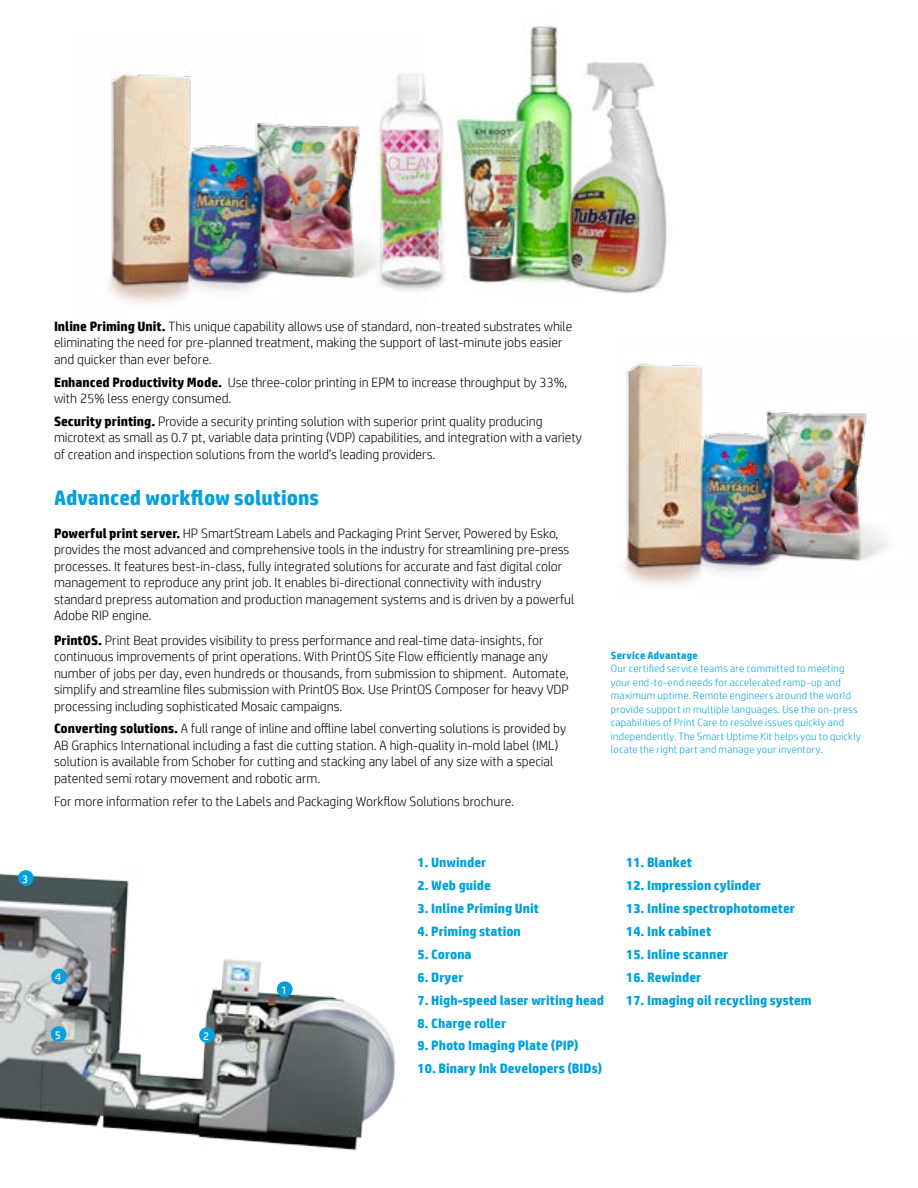
<style>
.page{position:relative;width:918px;height:1188px;background:#fff}
.page>*{position:absolute;margin:0;border:0;box-sizing:border-box;transform-origin:0 0}
.t1{font:700 21px "HP Simplified";color:#00a1dd}
.t2{font:300 13.5px/16.5px "HP Simplified";color:#000}
.t3{font:700 13.5px "HP Simplified";color:#00a1dd}
.t4{font:11.25px "HP Simplified";color:#fff}
.t5{font:300 10.5px/13.5px "HP Simplified";letter-spacing:.025em;color:#00a1dd}
.t6{font:700 10.5px "HP Simplified";letter-spacing:.025em;color:#00a1dd}
.s1{font-weight:700}
</style>
<div class="page">
<img style="left:427px;top:104px;width:19px;height:186px">
<img style="left:455px;top:24px;width:212px;height:270px">
<img style="left:109px;top:73px;width:318px;height:231px">
<img style="left:0;top:870px;width:395px;height:281px">
<div style="left:277px;top:981px;width:16px;height:16px;background:#00a1dd;border-radius:50%"></div>
<div style="left:199px;top:1027px;width:16px;height:16px;background:#00a1dd;border-radius:50%"></div>
<div style="left:18px;top:870px;width:16px;height:16px;background:#00a1dd;border-radius:50%"></div>
<div style="left:51px;top:969px;width:16px;height:15px;background:#00a1dd;border-radius:50%"></div>
<div style="left:51px;top:1026px;width:15px;height:16px;background:#00a1dd;border-radius:50%"></div>
<img style="left:624px;top:364px;width:264px;height:221px">
<p class="t4" style="left:22px;top:872px;width:8px">3</p>
<p class="t2" style="left:54px;top:318px;width:520px"><span class="s1">Inline Priming Unit.</span> This unique capability allows use of standard, non-treated substrates while eliminating the need for pre-planned treatment, making the support of last-minute jobs easier and quicker than ever before.</p>
<p class="t2" style="left:54px;top:374px;width:515px"><span class="s1">Enhanced Productivity Mode.</span> Use three-color printing in EPM to increase throughput by 33%, with 25% less energy consumed.</p>
<p class="t2" style="left:54px;top:413px;width:529px"><span class="s1">Security printing.</span> Provide a security printing solution with superior print quality producing microtext as small as 0.7 pt, variable data printing (VDP) capabilities, and integration with a variety of creation and inspection solutions from the world’s leading providers.</p>
<h1 class="t1" style="left:54px;top:485px;width:267px">Advanced workflow solutions</h1>
<p class="t2" style="left:54px;top:525px;width:522px"><span class="s1">Powerful print server.</span> HP SmartStream Labels and Packaging Print Server, Powered by Esko, provides the most advanced and comprehensive tools in the industry for streamlining pre-press processes. It features best-in-class, fully integrated solutions for accurate and fast digital color management to reproduce any print job. It enables bi-directional connectivity with industry standard prepress automation and production management systems and is driven by a powerful Adobe RIP engine.</p>
<p class="t2" style="left:54px;top:632px;width:516px"><span class="s1">PrintOS.</span> Print Beat provides visibility to press performance and real-time data-insights, for continuous improvements of print operations. With PrintOS Site Flow efficiently manage any number of jobs per day, even hundreds or thousands, from submission to shipment. Automate, simplify and streamline files submission with PrintOS Box. Use PrintOS Composer for heavy VDP processing including sophisticated Mosaic campaigns.</p>
<p class="t2" style="left:54px;top:720px;width:514px"><span class="s1">Converting solutions.</span> A full range of inline and offline label converting solutions is provided by AB Graphics International including a fast die cutting station. A high-quality in-mold label (IML) solution is available from Schober for cutting and stacking any label of any size with a special patented semi rotary movement and robotic arm.</p>
<p class="t2" style="left:54px;top:793px;width:462px">For more information refer to the Labels and Packaging Workflow Solutions brochure.</p>
<p class="t6" style="left:611px;top:649px;width:89px">Service Advantage</p>
<p class="t5" style="left:611px;top:662px;width:251px">Our certified service teams are committed to meeting your end-to-end needs for accelerated ramp-up and maximum uptime. Remote engineers around the world provide support in multiple languages. Use the on-press capabilities of Print Care to resolve issues quickly and independently. The Smart Uptime Kit helps you to quickly locate the right part and manage your inventory.</p>
<p class="t4" style="left:55px;top:971px;width:8px">4</p>
<p class="t4" style="left:55px;top:1028px;width:8px">5</p>
<p class="t4" style="left:203px;top:1029px;width:8px">2</p>
<p class="t4" style="left:281px;top:983px;width:8px">1</p>
<p class="t3" style="left:418px;top:855px;width:70px">1. Unwinder</p>
<p class="t3" style="left:418px;top:878px;width:75px">2. Web guide</p>
<p class="t3" style="left:418px;top:900px;width:123px">3. Inline Priming Unit</p>
<p class="t3" style="left:418px;top:923px;width:105px">4. Priming station</p>
<p class="t3" style="left:418px;top:946px;width:56px">5. Corona</p>
<p class="t3" style="left:418px;top:969px;width:48px">6. Dryer</p>
<p class="t3" style="left:418px;top:992px;width:188px">7. High-speed laser writing head</p>
<p class="t3" style="left:418px;top:1015px;width:90px">8. Charge roller</p>
<p class="t3" style="left:418px;top:1038px;width:163px">9. Photo Imaging Plate (PIP)</p>
<p class="t3" style="left:418px;top:1061px;width:186px">10. Binary Ink Developers (BIDs)</p>
<p class="t3" style="left:626px;top:855px;width:68px">11. Blanket</p>
<p class="t3" style="left:626px;top:878px;width:136px">12. Impression cylinder</p>
<p class="t3" style="left:626px;top:900px;width:170px">13. Inline spectrophotometer</p>
<p class="t3" style="left:626px;top:923px;width:87px">14. Ink cabinet</p>
<p class="t3" style="left:626px;top:946px;width:104px">15. Inline scanner</p>
<p class="t3" style="left:626px;top:969px;width:77px">16. Rewinder</p>
<p class="t3" style="left:626px;top:992px;width:187px">17. Imaging oil recycling system</p>
</div>
